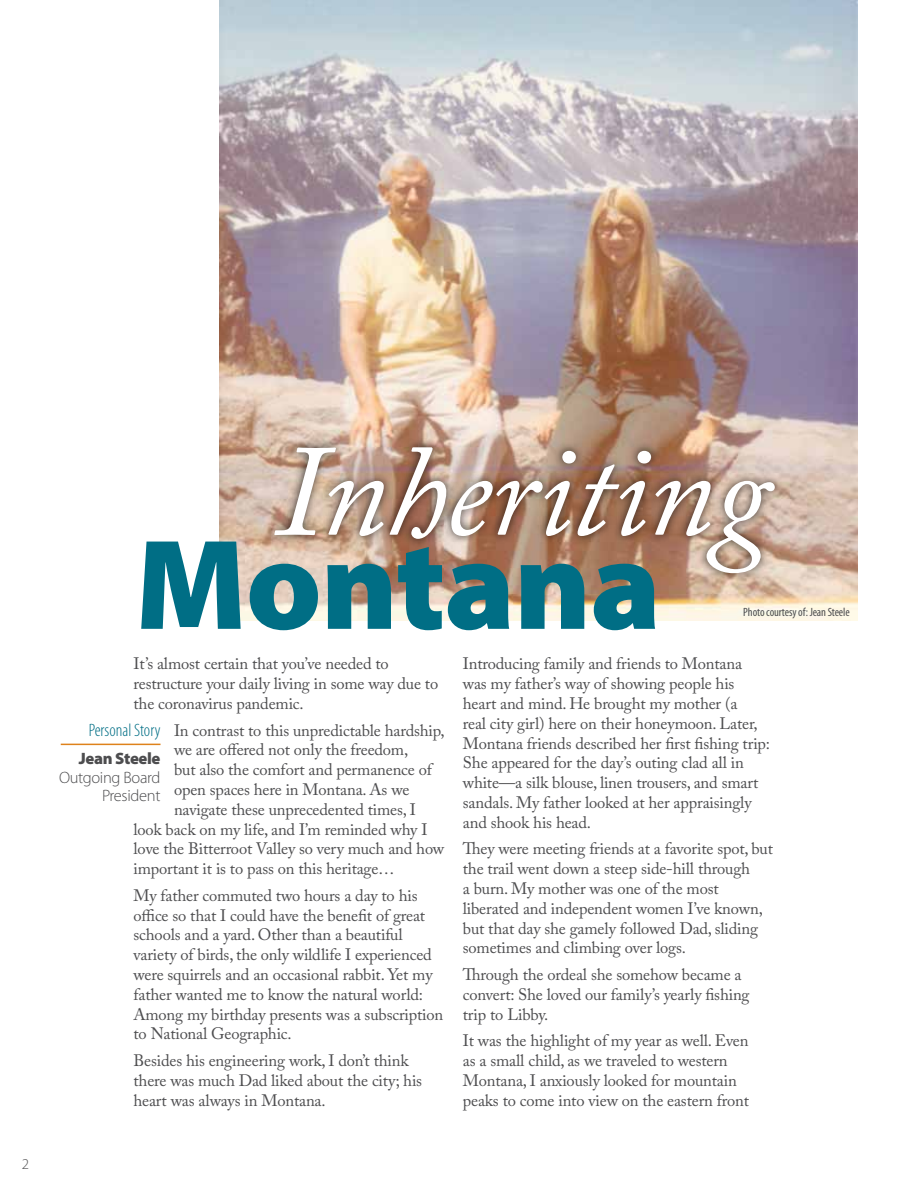
<style>
.page{position:relative;width:918px;height:1188px;background:#fff}
.page>*{position:absolute;margin:0;border:0;box-sizing:border-box;transform-origin:0 0}
.t1{font:italic 129.45px "Adobe Caslon Pro";letter-spacing:-.01em;color:#fff}
.t2{font:900 129.45px "Myriad Pro";letter-spacing:-.01em;color:#006e85}
.t3{font:300 condensed 18px "Myriad Pro";color:#006e85}
.t4{font:16.5px/19.8px "Adobe Caslon Pro";letter-spacing:-.01em;color:#4d4d4f}
.t5{font:300 16.5px/18.5px "Myriad Pro";letter-spacing:-.02em;color:#4d4d4f;text-align:right}
.t6{font:900 16.5px "Myriad Pro";letter-spacing:-.02em;color:#4d4d4f}
.t7{font:300 15px "Myriad Pro";color:#4d4d4f}
.t8{font:condensed 12px "Myriad Pro";letter-spacing:-.01em;color:#4d4d4f}
</style>
<div class="page">
<img style="left:220px;top:0;width:637px;height:621px">
<hr style="left:61px;top:744px;width:100px;height:1px;background:#de821b">
<div style="left:265px;top:438px;width:519px;height:145px;background:#000;opacity:.75"></div>
<p class="t7" style="left:22px;top:1155px;width:9px">2</p>
<h1 class="t1" style="left:275px;top:414px;width:495px">Inheriting</h1>
<p class="t8" style="left:743px;top:605px;width:108px">Photo courtesy of: Jean Steele</p>
<h1 class="t2" style="left:135px;top:499px;width:528px">Montana</h1>
<p class="t4" style="left:134px;top:654px;width:306px">It’s almost certain that you’ve needed to restructure your daily living in some way due to the coronavirus pandemic.</p>
<p class="t4" style="left:174px;top:720px;width:272px">In contrast to this unpredictable hardship,</p>
<p class="t4" style="left:174px;top:740px;width:236px">we are offered not only the freedom,</p>
<p class="t4" style="left:174px;top:760px;width:259px">but also the comfort and permanence of</p>
<p class="t4" style="left:174px;top:779px;width:237px">open spaces here in Montana. As we</p>
<p class="t4" style="left:174px;top:799px;width:243px">navigate these unprecedented times, I</p>
<p class="t4" style="left:134px;top:819px;width:295px">look back on my life, and I’m reminded why I</p>
<p class="t4" style="left:134px;top:839px;width:312px">love the Bitterroot Valley so very much and how</p>
<p class="t4" style="left:134px;top:859px;width:263px">important it is to pass on this heritage…</p>
<p class="t4" style="left:134px;top:885px;width:311px">My father commuted two hours a day to his office so that I could have the benefit of great schools and a yard. Other than a beautiful variety of birds, the only wildlife I experienced were squirrels and an occasional rabbit. Yet my father wanted me to know the natural world:<br>Among my birthday presents was a subscription to National Geographic.</p>
<p class="t4" style="left:134px;top:1050px;width:290px">Besides his engineering work, I don’t think there was much Dad liked about the city; his heart was always in Montana.</p>
<p class="t3" style="left:89px;top:719px;width:73px">Personal Story</p>
<p class="t6" style="left:79px;top:748px;width:83px">Jean Steele</p>
<p class="t5" style="left:59px;top:768px;width:103px">Outgoing Board<br>President</p>
<p class="t4" style="left:463px;top:654px;width:309px">Introducing family and friends to Montana was my father’s way of showing people his heart and mind. He brought my mother (a<br>real city girl) here on their honeymoon. Later, Montana friends described her first fishing trip:<br>She appeared for the day’s outing clad all in white—a silk blouse, linen trousers, and smart sandals. My father looked at her appraisingly and shook his head.</p>
<p class="t4" style="left:463px;top:839px;width:312px">They were meeting friends at a favorite spot, but the trail went down a steep side-hill through<br>a burn. My mother was one of the most liberated and independent women I’ve known, but that day she gamely followed Dad, sliding sometimes and climbing over logs.</p>
<p class="t4" style="left:463px;top:964px;width:288px">Through the ordeal she somehow became a convert: She loved our family’s yearly fishing trip to Libby.</p>
<p class="t4" style="left:463px;top:1031px;width:288px">It was the highlight of my year as well. Even as a small child, as we traveled to western Montana, I anxiously looked for mountain peaks to come into view on the eastern front</p>
</div>
